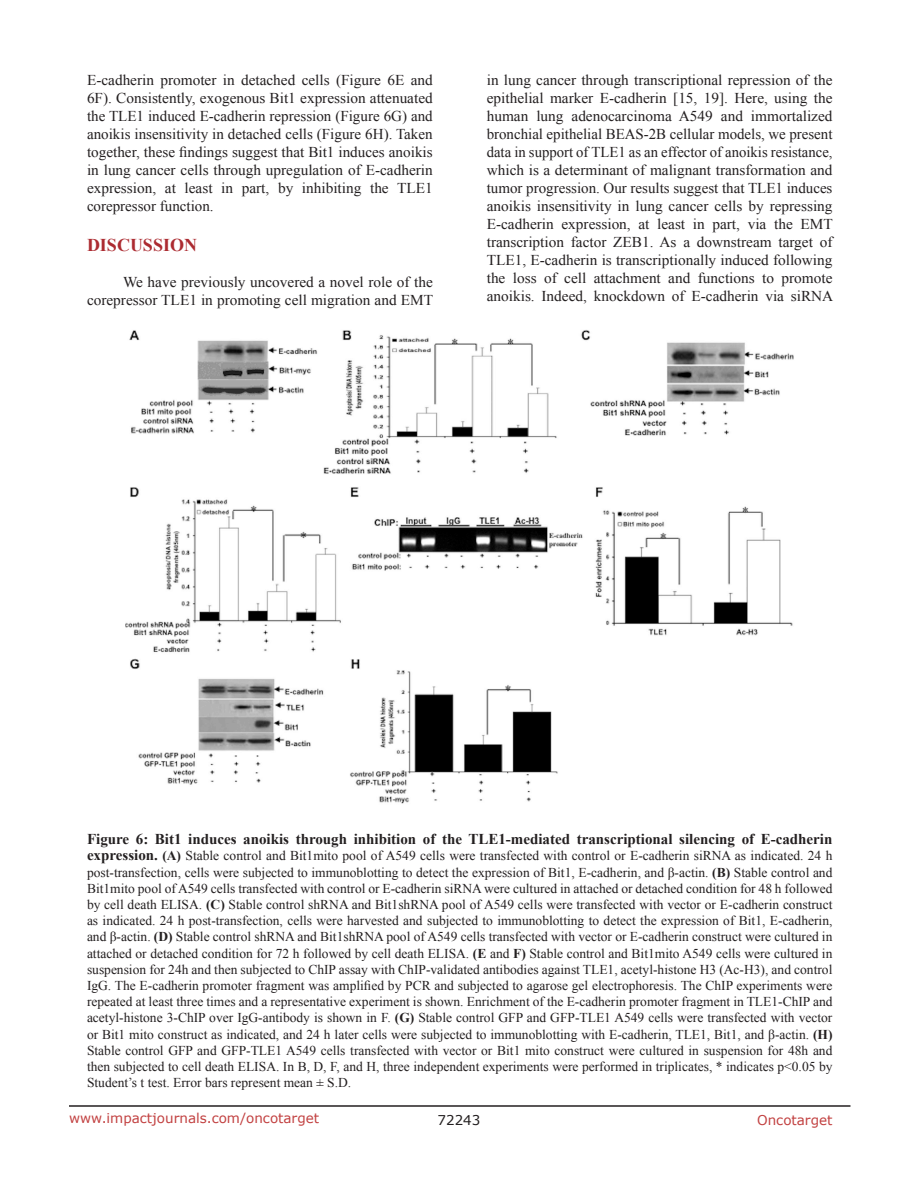
<style>
.page{position:relative;width:918px;height:1188px;background:#fff}
.page>*{position:absolute;margin:0;border:0;box-sizing:border-box;transform-origin:0 0}
.Heading{font:700 18px "Times New Roman";color:#ac2b31}
.BodyText{font:15px/18px "Times New Roman";color:#231f20;text-align:justify}
.figuretext{font:700 15px "Times New Roman";color:#231f20}
.figuretext-2{font:13.5px/16.2px "Times New Roman";color:#231f20;text-align:justify}
.t1{font:13.5px "Verdana";color:#c24141}
.t2{font:13.5px "Verdana";color:#231f20}
.s1{font-weight:700;font-size:15px}
.s2{font-weight:700}
</style>
<div class="page">
<hr style="left:69px;top:1105px;width:781px;height:2px;background:#231f20">
<img style="left:125px;top:330px;width:669px;height:474px">
<p class="BodyText" style="left:87px;top:71px;width:347px">E-cadherin promoter in detached cells (Figure 6E and 6F). Consistently, exogenous Bit1 expression attenuated the TLE1 induced E-cadherin repression (Figure 6G) and anoikis insensitivity in detached cells (Figure 6H). Taken together, these findings suggest that Bit1 induces anoikis in lung cancer cells through upregulation of E-cadherin expression, at least in part, by inhibiting the TLE1 corepressor function.</p>
<p class="Heading" style="left:87px;top:233px;width:112px">DISCUSSION</p>
<p class="BodyText" style="left:87px;top:273px;width:348px;text-align:right">We have previously uncovered a novel role of the corepressor TLE1 in promoting cell migration and EMT</p>
<p class="BodyText" style="left:487px;top:71px;width:348px">in lung cancer through transcriptional repression of the epithelial marker E-cadherin [15, 19]. Here, using the human lung adenocarcinoma A549 and immortalized bronchial epithelial BEAS-2B cellular models, we present data in support of TLE1 as an effector of anoikis resistance, which is a determinant of malignant transformation and tumor progression. Our results suggest that TLE1 induces anoikis insensitivity in lung cancer cells by repressing E-cadherin expression, at least in part, via the EMT transcription factor ZEB1. As a downstream target of TLE1, E-cadherin is transcriptionally induced following the loss of cell attachment and functions to promote anoikis. Indeed, knockdown of E-cadherin via siRNA</p>
<p class="figuretext" style="left:87px;top:829px;width:747px">Figure 6: Bit1 induces anoikis through inhibition of the TLE1-mediated transcriptional silencing of E-cadherin</p>
<p class="figuretext-2" style="left:87px;top:848px;width:747px"><span class="s1">expression.</span> <span class="s2">(A)</span> Stable control and Bit1mito pool of A549 cells were transfected with control or E-cadherin siRNA as indicated. 24 h post-transfection, cells were subjected to immunoblotting to detect the expression of Bit1, E-cadherin, and β-actin. <span class="s2">(B)</span> Stable control and Bit1mito pool of A549 cells transfected with control or E-cadherin siRNA were cultured in attached or detached condition for 48 h followed by cell death ELISA. <span class="s2">(C)</span> Stable control shRNA and Bit1shRNA pool of A549 cells were transfected with vector or E-cadherin construct as indicated. 24 h post-transfection, cells were harvested and subjected to immunoblotting to detect the expression of Bit1, E-cadherin, and β-actin. <span class="s2">(D)</span> Stable control shRNA and Bit1shRNA pool of A549 cells transfected with vector or E-cadherin construct were cultured in attached or detached condition for 72 h followed by cell death ELISA. <span class="s2">(E</span> and <span class="s2">F)</span> Stable control and Bit1mito A549 cells were cultured in suspension for 24h and then subjected to ChIP assay with ChIP-validated antibodies against TLE1, acetyl-histone H3 (Ac-H3), and control IgG. The E-cadherin promoter fragment was amplified by PCR and subjected to agarose gel electrophoresis. The ChIP experiments were repeated at least three times and a representative experiment is shown. Enrichment of the E-cadherin promoter fragment in TLE1-ChIP and acetyl-histone 3-ChIP over IgG-antibody is shown in F. <span class="s2">(G)</span> Stable control GFP and GFP-TLE1 A549 cells were transfected with vector or Bit1 mito construct as indicated, and 24 h later cells were subjected to immunoblotting with E-cadherin, TLE1, Bit1, and β-actin. <span class="s2">(H)<br></span>Stable control GFP and GFP-TLE1 A549 cells transfected with vector or Bit1 mito construct were cultured in suspension for 48h and then subjected to cell death ELISA. In B, D, F, and H, three independent experiments were performed in triplicates, * indicates p&lt;0.05 by Student’s t test. Error bars represent mean ± S.D.</p>
<p class="t1" style="left:69px;top:1109px;width:252px">www.impactjournals.com/oncotarget</p>
<p class="t2" style="left:438px;top:1111px;width:44px">72243</p>
<p class="t1" style="left:757px;top:1111px;width:77px">Oncotarget</p>
</div>
